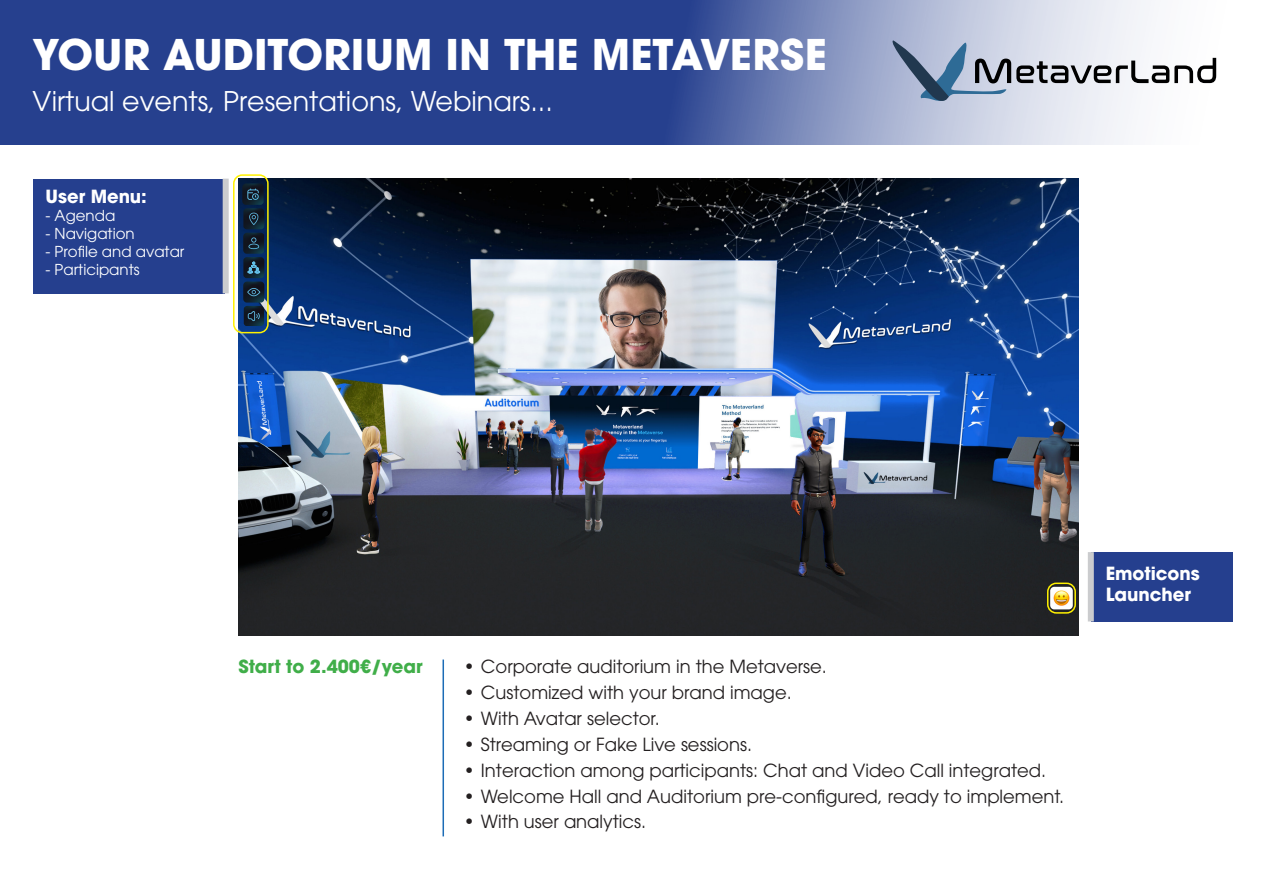
<style>
.page{position:relative;width:1263px;height:893px;background:#fff}
.page>*{position:absolute;margin:0;border:0;box-sizing:border-box;transform-origin:0 0}
.t1{font:700 42px "ITC Avant Garde Pro";color:#fff}
.t2{font:27px "ITC Avant Garde Pro";color:#fff}
.t3{font:18px "ITC Avant Garde Pro";color:#231f20}
.t4{font:700 18px/21.6px "ITC Avant Garde Pro";color:#fff}
.t5{font:700 18px "ITC Avant Garde Pro";color:#40ae49}
.t6{font:15px "ITC Avant Garde Pro";color:#fff}
</style>
<div class="page">
<img style="left:238px;top:179px;width:840px;height:456px">
<svg style="left:0;top:0;width:1217px;height:145px;background:#5368a5"></svg>
<div style="left:33px;top:179px;width:192px;height:114px;background:#253f8e"></div>
<div style="left:223px;top:179px;width:6px;height:114px;background:#cbccce"></div>
<div style="left:1047px;top:583px;width:29px;height:31px;border:2px solid #fff101;border-radius:9px"></div>
<div style="left:233px;top:174px;width:36px;height:159px;border:2px solid #fff101;border-radius:9px"></div>
<hr style="left:442px;top:659px;width:2px;height:177px;background:#1c6cb6">
<svg style="left:888px;top:40px;width:328px;height:61px"></svg>
<div style="left:1050px;top:587px;width:23px;height:22px;background:#fff;border-radius:4px"></div>
<img style="left:1053px;top:590px;width:17px;height:16px">
<img style="left:242px;top:183px;width:22px;height:22px">
<svg style="left:247px;top:189px;width:12px;height:11px"></svg>
<img style="left:243px;top:208px;width:21px;height:21px">
<svg style="left:249px;top:213px;width:9px;height:12px"></svg>
<img style="left:243px;top:233px;width:21px;height:21px">
<svg style="left:248px;top:237px;width:11px;height:12px"></svg>
<img style="left:243px;top:257px;width:21px;height:21px">
<svg style="left:248px;top:262px;width:12px;height:11px"></svg>
<img style="left:243px;top:282px;width:21px;height:21px">
<svg style="left:247px;top:288px;width:13px;height:8px"></svg>
<img style="left:244px;top:306px;width:20px;height:20px">
<svg style="left:248px;top:311px;width:12px;height:10px"></svg>
<div style="left:1091px;top:552px;width:142px;height:69px;background:#253f8e"></div>
<div style="left:1088px;top:552px;width:6px;height:69px;background:#cbccce"></div>
<p class="t1" style="left:33px;top:26px;width:796px">YOUR AUDITORIUM IN THE METAVERSE</p>
<p class="t2" style="left:33px;top:84px;width:522px">Virtual events, Presentations, Webinars...</p>
<p class="t4" style="left:45px;top:186px;width:103px">User Menu:</p>
<p class="t6" style="left:45px;top:206px;width:71px">- Agenda</p>
<p class="t6" style="left:45px;top:224px;width:91px">- Navigation</p>
<p class="t6" style="left:45px;top:242px;width:140px">- Profile and avatar</p>
<p class="t6" style="left:45px;top:260px;width:96px">- Participants</p>
<p class="t5" style="left:238px;top:655px;width:186px">Start to 2.400€/year</p>
<p class="t3" style="left:464px;top:655px;width:364px">• Corporate auditorium in the Metaverse.</p>
<p class="t3" style="left:464px;top:681px;width:329px">• Customized with your brand image.</p>
<p class="t3" style="left:464px;top:707px;width:197px">• With Avatar selector.</p>
<p class="t3" style="left:464px;top:733px;width:290px">• Streaming or Fake Live sessions.</p>
<p class="t3" style="left:464px;top:759px;width:584px">• Interaction among participants: Chat and Video Call integrated.</p>
<p class="t3" style="left:464px;top:785px;width:602px">• Welcome Hall and Auditorium pre-configured, ready to implement.</p>
<p class="t3" style="left:464px;top:811px;width:184px">• With user analytics.</p>
<p class="t4" style="left:1106px;top:562px;width:96px">Emoticons<br>Launcher</p>
</div>
